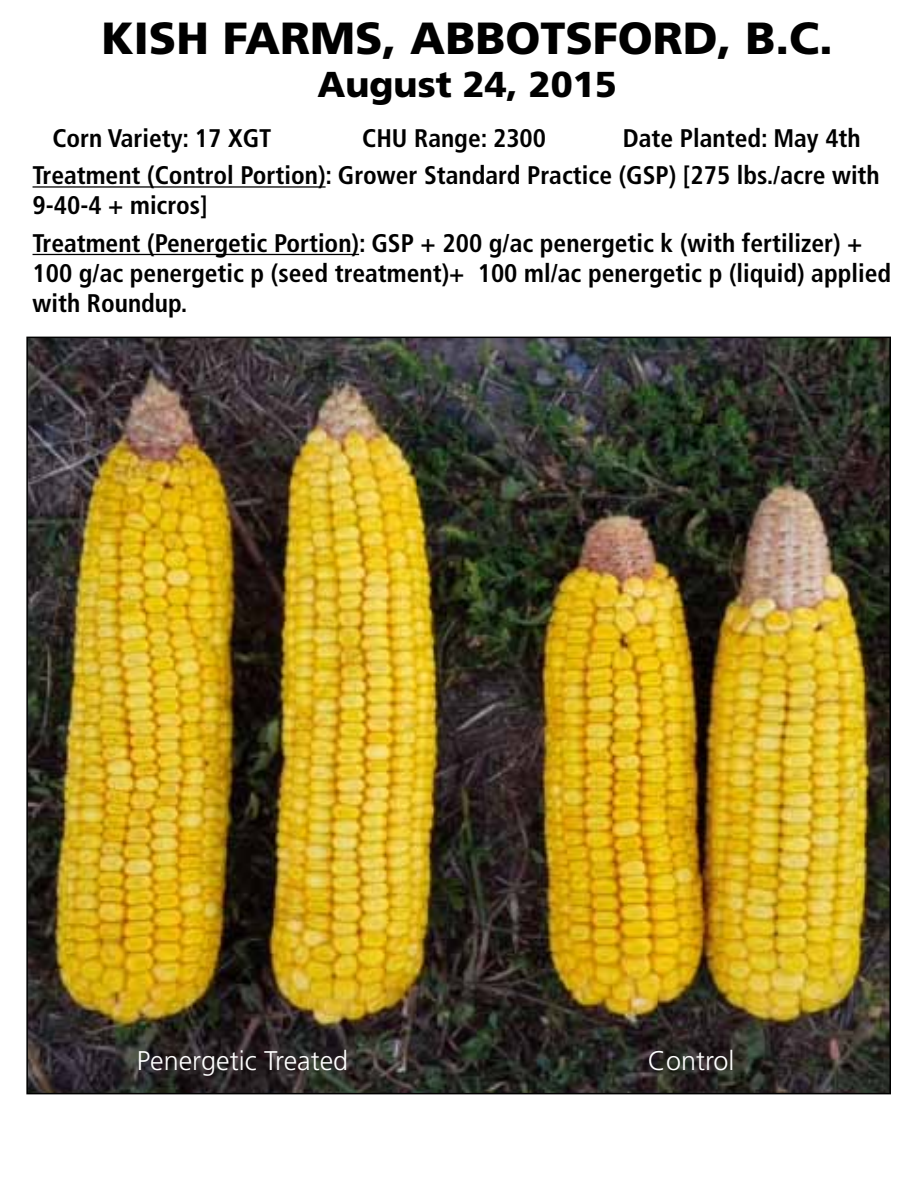
<style>
.page{position:relative;width:918px;height:1188px;background:#fff}
.page>*{position:absolute;margin:0;border:0;box-sizing:border-box;transform-origin:0 0}
.t1{font:900 45px "Frutiger";color:#000}
.t2{font:900 36px "Frutiger";color:#000}
.t3{font:300 27px "Frutiger LT Std";color:#fff}
.t4{font:700 condensed 25.5px/37.5px "Frutiger";color:#000}
</style>
<div class="page">
<img style="left:29px;top:340px;width:859px;height:751px">
<hr style="left:33px;top:186px;width:293px;height:2px;background:#000">
<hr style="left:33px;top:254px;width:326px;height:1px;background:#000">
<h1 class="t1" style="left:101px;top:11px;width:733px">KISH FARMS, ABBOTSFORD, B.C.</h1>
<h2 class="t2" style="left:318px;top:63px;width:301px">August 24, 2015</h2>
<p class="t4" style="left:33px;top:119px;width:849px;text-indent:590px">Date Planted: May 4th<br>Treatment (Control Portion): Grower Standard Practice (GSP) [275 lbs./acre with</p>
<p class="t4" style="left:33px;top:187px;width:832px">9-40-4 + micros]<br>Treatment (Penergetic Portion): GSP + 200 g/ac penergetic k (with fertilizer) +</p>
<p class="t4" style="left:33px;top:258px;width:860px;line-height:30px">100 g/ac penergetic p (seed treatment)+ 100 ml/ac penergetic p (liquid) applied with Roundup.</p>
<p class="t4" style="left:52px;top:119px;width:221px">Corn Variety: 17 XGT</p>
<p class="t4" style="left:362px;top:119px;width:185px">CHU Range: 2300</p>
<p class="t3" style="left:137px;top:1045px;width:213px">Penergetic Treated</p>
<p class="t3" style="left:648px;top:1045px;width:88px">Control</p>
</div>
